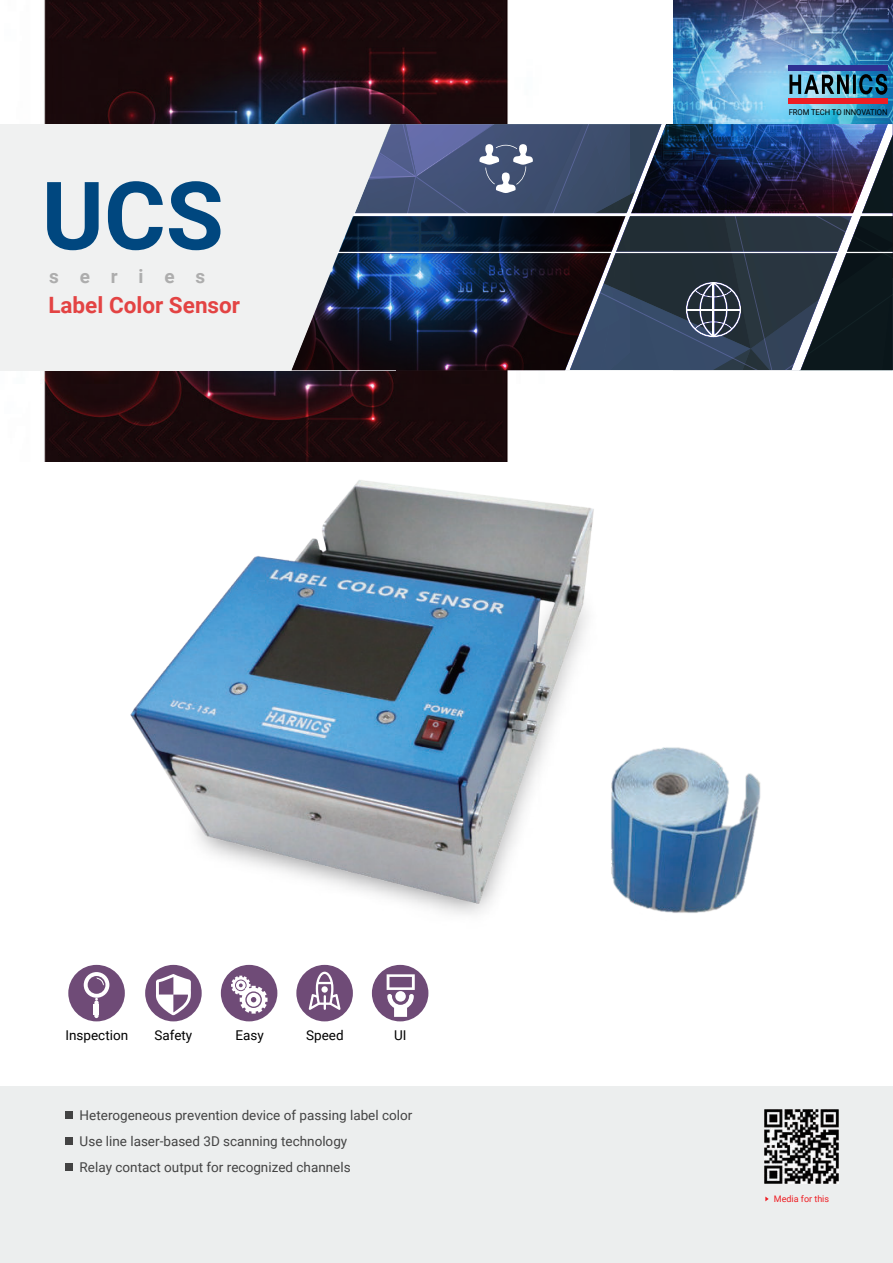
<style>
.page{position:relative;width:893px;height:1263px;background:#fff}
.page>*{position:absolute;margin:0;border:0;box-sizing:border-box;transform-origin:0 0}
.t1{font:700 94.5px "Roboto";color:#00477f}
.t2{font:700 22.5px "Roboto";color:#e34343}
.t3{font:700 18.9px "Roboto";letter-spacing:1.1em;color:#adadad}
.t4{font:13.5px/26.2px "Roboto";color:#434343}
.t5{font:13.5px "Roboto";color:#000}
.t6{font:9px "Roboto";color:#ee1d23}
.t7{font:8.1px "Roboto";letter-spacing:-.01em;color:#000;scale:.95 1}
</style>
<div class="page">
<div style="left:68px;top:965px;width:57px;height:56px;background:#6f4b77;border-radius:50%"></div>
<div style="left:94px;top:1000px;width:5px;height:18px;background:#fff;border-radius:2px"></div>
<svg style="left:84px;top:972px;width:24px;height:28px"></svg>
<div style="left:221px;top:965px;width:56px;height:56px;background:#6f4b77;border-radius:50%"></div>
<svg style="left:240px;top:1003px;width:27px;height:10px"></svg>
<div style="left:296px;top:965px;width:57px;height:56px;background:#6f4b77;border-radius:50%"></div>
<svg style="left:309px;top:1003px;width:32px;height:7px"></svg>
<div style="left:372px;top:965px;width:56px;height:56px;background:#6f4b77;border-radius:50%"></div>
<svg style="left:389px;top:1003px;width:23px;height:14px"></svg>
<div style="left:145px;top:965px;width:57px;height:56px;background:#6f4b77;border-radius:50%"></div>
<svg style="left:158px;top:1003px;width:31px;height:12px"></svg>
<img style="left:631px;top:747px;width:130px;height:166px">
<img style="left:616px;top:757px;width:15px;height:145px">
<img style="left:108px;top:461px;width:508px;height:542px">
<img style="left:673px;top:0;width:220px;height:124px">
<img style="left:0;top:0;width:672px;height:461px">
<div style="left:0;top:1087px;width:893px;height:176px;background:#eceeee"></div>
<div style="left:65px;top:1111px;width:8px;height:8px;background:#434343"></div>
<div style="left:65px;top:1138px;width:8px;height:7px;background:#434343"></div>
<div style="left:65px;top:1164px;width:8px;height:7px;background:#434343"></div>
<div style="left:0;top:124px;width:395px;height:246px;background:#f0f1f1"></div>
<svg style="left:789px;top:75px;width:60px;height:19px"></svg>
<hr style="left:853px;top:75px;width:3px;height:19px;background:#000">
<svg style="left:859px;top:74px;width:28px;height:21px"></svg>
<div style="left:789px;top:65px;width:99px;height:5px;background:#2e3092"></div>
<div style="left:789px;top:98px;width:99px;height:6px;background:#ee1d23"></div>
<svg style="left:765px;top:1196px;width:4px;height:5px"></svg>
<img style="left:291px;top:124px;width:602px;height:246px">
<img style="left:764px;top:1109px;width:74px;height:74px">
<h1 class="t1" style="left:42px;top:178px;width:184px">UCS</h1>
<h3 class="t3" style="left:49px;top:269px;width:158px">series</h3>
<h2 class="t2" style="left:48px;top:296px;width:193px">Label Color Sensor</h2>
<p class="t5" style="left:154px;top:1029px;width:39px">Safety</p>
<p class="t5" style="left:306px;top:1029px;width:39px">Speed</p>
<p class="t5" style="left:394px;top:1029px;width:14px">UI</p>
<p class="t5" style="left:65px;top:1029px;width:64px">Inspection</p>
<p class="t5" style="left:235px;top:1029px;width:30px">Easy</p>
<p class="t4" style="left:80px;top:1103px;width:334px">Heterogeneous prevention device of passing label color<br>Use line laser-based 3D scanning technology<br>Relay contact output for recognized channels</p>
<p class="t7" style="left:789px;top:108px;width:105px">FROM TECH TO INNOVATION</p>
<p class="t6" style="left:774px;top:1195px;width:57px">Media for this</p>
</div>
